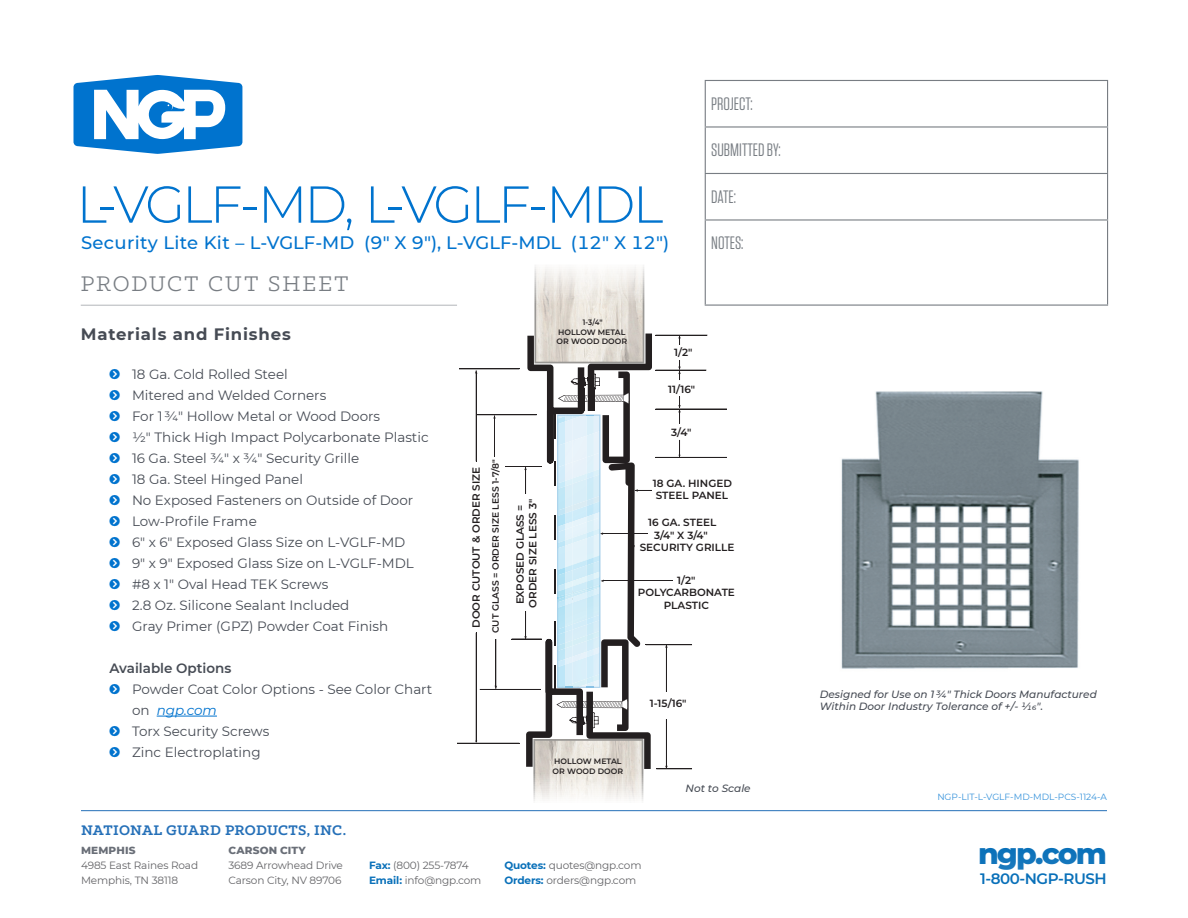
<style>
.page{position:relative;width:1188px;height:918px;background:#fff}
.page>*{position:absolute;margin:0;border:0;box-sizing:border-box;transform-origin:0 0}
.CUT_HD1{font:300 51.9px "Montserrat";letter-spacing:-.06em;color:#0073ce}
.t1{font:800 29.85px "Montserrat";letter-spacing:-.065em;color:#0970b9}
.t2{font:24px "Klinic Slab";letter-spacing:.085em;color:#787d83}
.CUT_HD2{font:500 18px "Montserrat";color:#0073ce}
.t3{font:18px "Tungsten";color:#787d83}
.t4{font:700 16.5px "Montserrat";letter-spacing:.05em;color:#464b54}
.t5{font:700 15.75px "Klinic Slab";letter-spacing:.01em;color:#2570b8}
.t6{font:600 15.15px "Montserrat";letter-spacing:-.03em;color:#0970b9}
.CUT_BULLETS_REG{font:13.5px/21px "Montserrat";color:#464b54}
.CUT_BULLETS_BD{font:600 13.5px "Montserrat";color:#464b54}
.t7{font:10.5px/15px "Montserrat";letter-spacing:-.01em;color:#636366}
.CUTLINES{font:italic 500 10.5px/12px "Montserrat";color:#464b54}
.t8{font:800 10.5px "Montserrat";letter-spacing:.015em;color:#696e77}
.t9{font:600 10.35px/12.5px "Montserrat";color:#231f20}
.t10{font:600 9.15px "Montserrat";color:#231f20}
.t11{font:9px "Montserrat";color:#3793db}
.t12{font:600 7.8px/9.4px "Montserrat";color:#231f20;text-align:center;scale:.89 1}
.t13{font:600 7.8px/9.4px "Montserrat";color:#231f20}
.s1{font-style:italic;color:#0073ce}
.s2{font-weight:700;color:#0970b9}
</style>
<div class="page">
<hr style="left:81px;top:810px;width:1026px;height:1px;background:#2570b8">
<hr style="left:705px;top:80px;width:403px;height:1px;background:#787d83">
<hr style="left:705px;top:81px;width:1px;height:45px;background:#787d83">
<hr style="left:1107px;top:81px;width:1px;height:45px;background:#787d83">
<hr style="left:705px;top:126px;width:403px;height:2px;background:#787d83">
<hr style="left:705px;top:128px;width:1px;height:45px;background:#787d83">
<hr style="left:1107px;top:128px;width:1px;height:45px;background:#787d83">
<hr style="left:705px;top:173px;width:403px;height:1px;background:#787d83">
<hr style="left:705px;top:174px;width:1px;height:45px;background:#787d83">
<hr style="left:1107px;top:174px;width:1px;height:45px;background:#787d83">
<hr style="left:705px;top:219px;width:403px;height:2px;background:#787d83">
<hr style="left:705px;top:221px;width:1px;height:84px;background:#787d83">
<hr style="left:1107px;top:221px;width:1px;height:84px;background:#787d83">
<hr style="left:705px;top:305px;width:403px;height:1px;background:#787d83">
<hr style="left:81px;top:305px;width:376px;height:1px;background:#b2b5b9">
<svg style="left:74px;top:75px;width:168px;height:79px"></svg>
<hr style="left:157px;top:716px;width:60px;height:1px;background:#0073ce">
<hr style="left:656px;top:769px;width:36px;height:1px;background:#231f20">
<hr style="left:646px;top:645px;width:46px;height:1px;background:#231f20">
<hr style="left:656px;top:335px;width:51px;height:1px;background:#231f20">
<hr style="left:505px;top:466px;width:37px;height:1px;background:#231f20">
<hr style="left:512px;top:639px;width:30px;height:1px;background:#231f20">
<hr style="left:656px;top:370px;width:50px;height:1px;background:#231f20">
<hr style="left:656px;top:409px;width:71px;height:1px;background:#231f20">
<hr style="left:656px;top:457px;width:71px;height:1px;background:#231f20">
<hr style="left:666px;top:647px;width:1px;height:45px;background:#231f20">
<hr style="left:666px;top:719px;width:1px;height:48px;background:#231f20">
<svg style="left:678px;top:336px;width:3px;height:9px"></svg>
<svg style="left:678px;top:360px;width:3px;height:20px"></svg>
<svg style="left:678px;top:397px;width:3px;height:26px"></svg>
<svg style="left:678px;top:440px;width:3px;height:17px"></svg>
<hr style="left:477px;top:415px;width:60px;height:1px;background:#231f20">
<hr style="left:480px;top:689px;width:61px;height:1px;background:#231f20">
<hr style="left:459px;top:369px;width:60px;height:1px;background:#231f20">
<hr style="left:457px;top:743px;width:62px;height:1px;background:#231f20">
<hr style="left:476px;top:633px;width:1px;height:109px;background:#231f20">
<hr style="left:496px;top:639px;width:1px;height:47px;background:#231f20">
<hr style="left:476px;top:373px;width:1px;height:88px;background:#231f20">
<hr style="left:494px;top:418px;width:1px;height:39px;background:#231f20">
<hr style="left:603px;top:581px;width:69px;height:1px;background:#231f20">
<svg style="left:520px;top:265px;width:132px;height:536px"></svg>
<div style="left:578px;top:388px;width:7px;height:23px;background:#231f20"></div>
<div style="left:588px;top:388px;width:7px;height:23px;background:#231f20"></div>
<img style="left:841px;top:391px;width:238px;height:278px">
<p class="CUT_HD1" style="left:76px;top:169px;width:588px">L-VGLF-MD, L-VGLF-MDL</p>
<p class="CUT_HD2" style="left:81px;top:230px;width:590px">Security Lite Kit – L-VGLF-MD (9" X 9"), L-VGLF-MDL (12" X 12")</p>
<p class="t2" style="left:81px;top:269px;width:269px">PRODUCT CUT SHEET</p>
<p class="t3" style="left:711px;top:94px;width:43px">PROJECT:</p>
<p class="t3" style="left:711px;top:141px;width:71px">SUBMITTED BY:</p>
<p class="t3" style="left:711px;top:187px;width:26px">DATE:</p>
<p class="t3" style="left:711px;top:234px;width:34px">NOTES:</p>
<h3 class="t4" style="left:81px;top:322px;width:212px">Materials and Finishes</h3>
<p class="CUT_BULLETS_REG" style="left:132px;top:363px;width:157px">18 Ga. Cold Rolled Steel</p>
<p class="CUT_BULLETS_REG" style="left:132px;top:384px;width:196px">Mitered and Welded Corners</p>
<p class="CUT_BULLETS_REG" style="left:132px;top:405px;width:250px">For 1 3/4" Hollow Metal or Wood Doors</p>
<p class="CUT_BULLETS_REG" style="left:132px;top:426px;width:298px">1/2" Thick High Impact Polycarbonate Plastic</p>
<p class="CUT_BULLETS_REG" style="left:132px;top:447px;width:229px">16 Ga. Steel 3/4" x 3/4" Security Grille</p>
<p class="CUT_BULLETS_REG" style="left:132px;top:468px;width:173px">18 Ga. Steel Hinged Panel</p>
<p class="CUT_BULLETS_REG" style="left:132px;top:489px;width:283px">No Exposed Fasteners on Outside of Door</p>
<p class="CUT_BULLETS_REG" style="left:132px;top:510px;width:126px">Low-Profile Frame</p>
<p class="CUT_BULLETS_REG" style="left:132px;top:531px;width:275px">6" x 6" Exposed Glass Size on L-VGLF-MD</p>
<p class="CUT_BULLETS_REG" style="left:132px;top:552px;width:283px">9" x 9" Exposed Glass Size on L-VGLF-MDL</p>
<p class="CUT_BULLETS_REG" style="left:132px;top:573px;width:198px">#8 x 1" Oval Head TEK Screws</p>
<p class="CUT_BULLETS_REG" style="left:132px;top:594px;width:219px">2.8 Oz. Silicone Sealant Included</p>
<p class="CUT_BULLETS_REG" style="left:132px;top:615px;width:258px">Gray Primer (GPZ) Powder Coat Finish</p>
<p class="CUT_BULLETS_BD" style="left:110px;top:659px;width:123px">Available Options</p>
<p class="CUT_BULLETS_REG" style="left:132px;top:678px;width:302px">Powder Coat Color Options - See Color Chart on <span class="s1">ngp.com</span></p>
<p class="CUT_BULLETS_REG" style="left:132px;top:720px;width:139px">Torx Security Screws</p>
<p class="CUT_BULLETS_REG" style="left:132px;top:741px;width:130px">Zinc Electroplating</p>
<p class="t5" style="left:81px;top:820px;width:267px">NATIONAL GUARD PRODUCTS, INC.</p>
<p class="t9" style="left:470px;top:628px;width:162px;rotate:-90deg">DOOR CUTOUT &amp; ORDER SIZE</p>
<p class="t10" style="left:489px;top:633px;width:175px;rotate:-90deg">CUT GLASS = ORDER SIZE LESS 1-7/8"</p>
<p class="t9" style="left:514px;top:608px;width:110px;rotate:-90deg">EXPOSED GLASS =<br>ORDER SIZE LESS 3"</p>
<p class="t12" style="left:557px;top:318px;width:81px">1-3/4"<br>HOLLOW METAL<br>OR WOOD DOOR</p>
<p class="t9" style="left:674px;top:345px;width:20px">1/2"</p>
<p class="t9" style="left:668px;top:382px;width:28px">11/16"</p>
<p class="t9" style="left:671px;top:425px;width:22px">3/4"</p>
<p class="t9" style="left:653px;top:477px;width:81px">18 GA. HINGED<br>STEEL PANEL</p>
<p class="t9" style="left:648px;top:516px;width:70px">16 GA. STEEL</p>
<p class="t9" style="left:654px;top:528px;width:55px">3/4" X 3/4"</p>
<p class="t9" style="left:640px;top:541px;width:96px">SECURITY GRILLE</p>
<p class="t9" style="left:638px;top:573px;width:99px;text-align:center">1/2"<br>POLYCARBONATE<br>PLASTIC</p>
<p class="t13" style="left:553px;top:756px;width:72px">HOLLOW METAL<br>OR WOOD DOOR</p>
<p class="t9" style="left:650px;top:697px;width:38px">1-15/16"</p>
<p class="CUTLINES" style="left:686px;top:782px;width:67px">Not to Scale</p>
<p class="t8" style="left:81px;top:843px;width:56px">MEMPHIS</p>
<p class="t7" style="left:81px;top:858px;width:119px">4985 East Raines Road<br>Memphis, TN 38118</p>
<p class="t8" style="left:228px;top:843px;width:79px">CARSON CITY</p>
<p class="t7" style="left:228px;top:858px;width:116px">3689 Arrowhead Drive<br>Carson City, NV 89706</p>
<p class="t7" style="left:369px;top:858px;width:114px"><span class="s2">Fax:</span> (800) 255-7874<br><span class="s2">Email:</span> info@ngp.com</p>
<p class="t7" style="left:504px;top:858px;width:139px"><span class="s2">Quotes:</span> quotes@ngp.com<br><span class="s2">Orders:</span> orders@ngp.com</p>
<p class="CUTLINES" style="left:820px;top:688px;width:279px">Designed for Use on 1 3/4" Thick Doors Manufactured<br>Within Door Industry Tolerance of +/- 1/16".</p>
<p class="t11" style="left:937px;top:791px;width:171px">NGP-LIT-L-VGLF-MD-MDL-PCS-1124-A</p>
<h2 class="t1" style="left:978px;top:831px;width:130px">ngp.com</h2>
<p class="t6" style="left:980px;top:868px;width:128px">1-800-NGP-RUSH</p>
</div>
